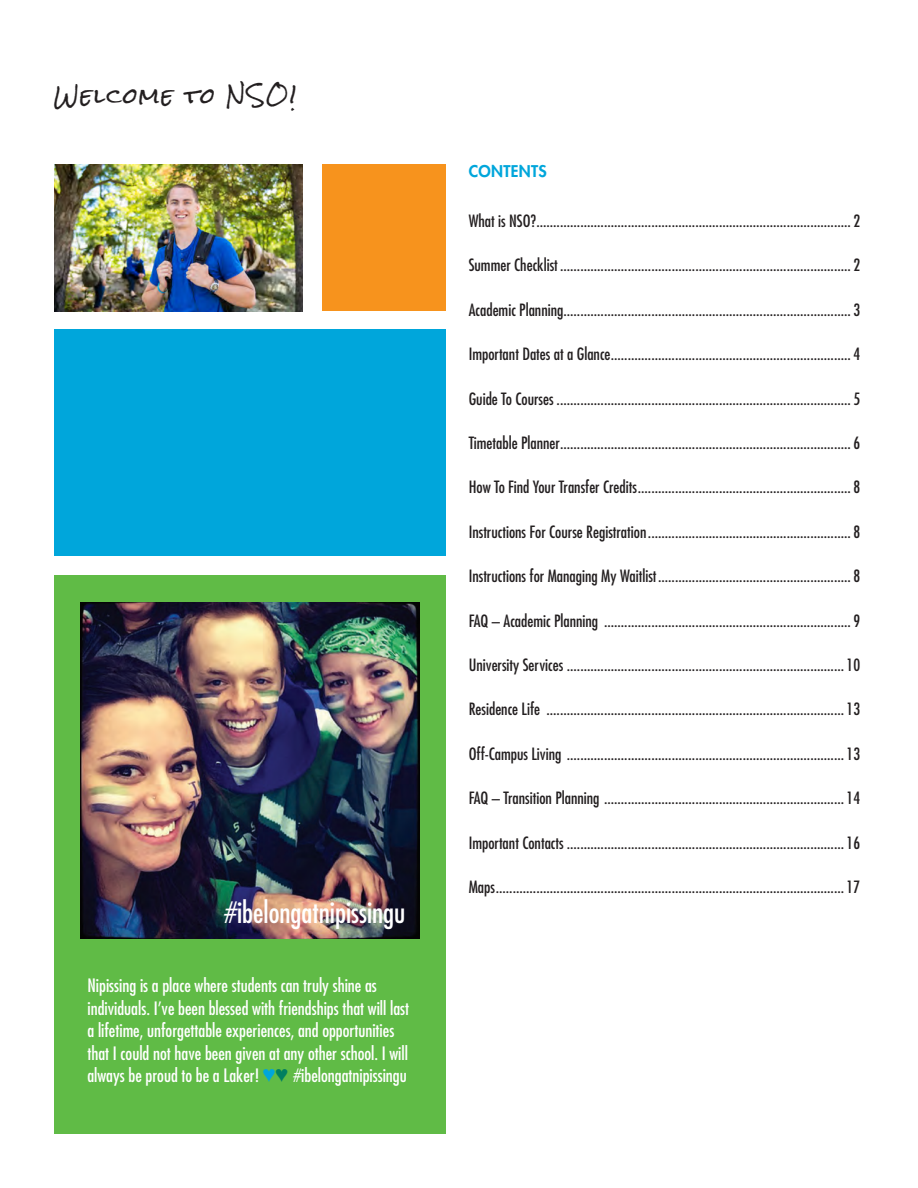
<style>
.page{position:relative;width:918px;height:1188px;background:#fff}
.page>*{position:absolute;margin:0;border:0;box-sizing:border-box;transform-origin:0 0}
.hashtag{font:condensed 28.65px "Futura Std";color:#fff}
.Scribble_Head_NON_TO{font:21px "Rock Salt";letter-spacing:.08em;color:#231f20}
.Para{font:condensed 18px/22.5px "Futura Std";color:#fff}
.t1{font:condensed 16.5px "Futura Std";color:#231f20}
.CAPS_Header_No_TOC{font:800 15.75px "Futura Std";letter-spacing:.02em;color:#00a6db}
</style>
<div class="page">
<img style="left:54px;top:164px;width:248px;height:147px">
<div style="left:322px;top:164px;width:124px;height:147px;background:#f7931d"></div>
<div style="left:54px;top:330px;width:392px;height:226px;background:#00a6db"></div>
<div style="left:54px;top:576px;width:392px;height:558px;background:#60bb46"></div>
<img style="left:80px;top:602px;width:339px;height:336px">
<p class="Scribble_Head_NON_TO" style="left:54px;top:85px;width:244px">Welcome to NSO!</p>
<p class="hashtag" style="left:225px;top:895px;width:182px">#ibelongatnipissingu</p>
<p class="Para" style="left:87px;top:974px;width:323px">Nipissing is a place where students can truly shine as individuals. I’ve been blessed with friendships that will last a lifetime, unforgettable experiences, and opportunities that I could not have been given at any other school. I will always be proud to be a Laker!</p>
<p class="Para" style="left:294px;top:1064px;width:114px">#ibelongatnipissingu</p>
<p class="CAPS_Header_No_TOC" style="left:469px;top:161px;width:80px">CONTENTS</p>
<p class="t1" style="left:469px;top:211px;width:393px">What is NSO?............................................................................................. 2</p>
<p class="t1" style="left:469px;top:255px;width:393px">Summer Checklist ...................................................................................... 2</p>
<p class="t1" style="left:469px;top:300px;width:393px">Academic Planning..................................................................................... 3</p>
<p class="t1" style="left:469px;top:344px;width:393px">Important Dates at a Glance....................................................................... 4</p>
<p class="t1" style="left:469px;top:389px;width:393px">Guide To Courses ....................................................................................... 5</p>
<p class="t1" style="left:469px;top:433px;width:393px">Timetable Planner...................................................................................... 6</p>
<p class="t1" style="left:469px;top:477px;width:393px">How To Find Your Transfer Credits............................................................... 8</p>
<p class="t1" style="left:469px;top:522px;width:393px">Instructions For Course Registration............................................................ 8</p>
<p class="t1" style="left:469px;top:566px;width:393px">Instructions for Managing My Waitlist......................................................... 8</p>
<p class="t1" style="left:469px;top:611px;width:393px">FAQ – Academic Planning ......................................................................... 9</p>
<p class="t1" style="left:469px;top:655px;width:393px">University Services .................................................................................. 10</p>
<p class="t1" style="left:469px;top:699px;width:393px">Residence Life ........................................................................................ 13</p>
<p class="t1" style="left:469px;top:744px;width:393px">Off-Campus Living .................................................................................. 13</p>
<p class="t1" style="left:469px;top:788px;width:393px">FAQ – Transition Planning ....................................................................... 14</p>
<p class="t1" style="left:469px;top:833px;width:393px">Important Contacts .................................................................................. 16</p>
<p class="t1" style="left:469px;top:877px;width:393px">Maps....................................................................................................... 17</p>
</div>
